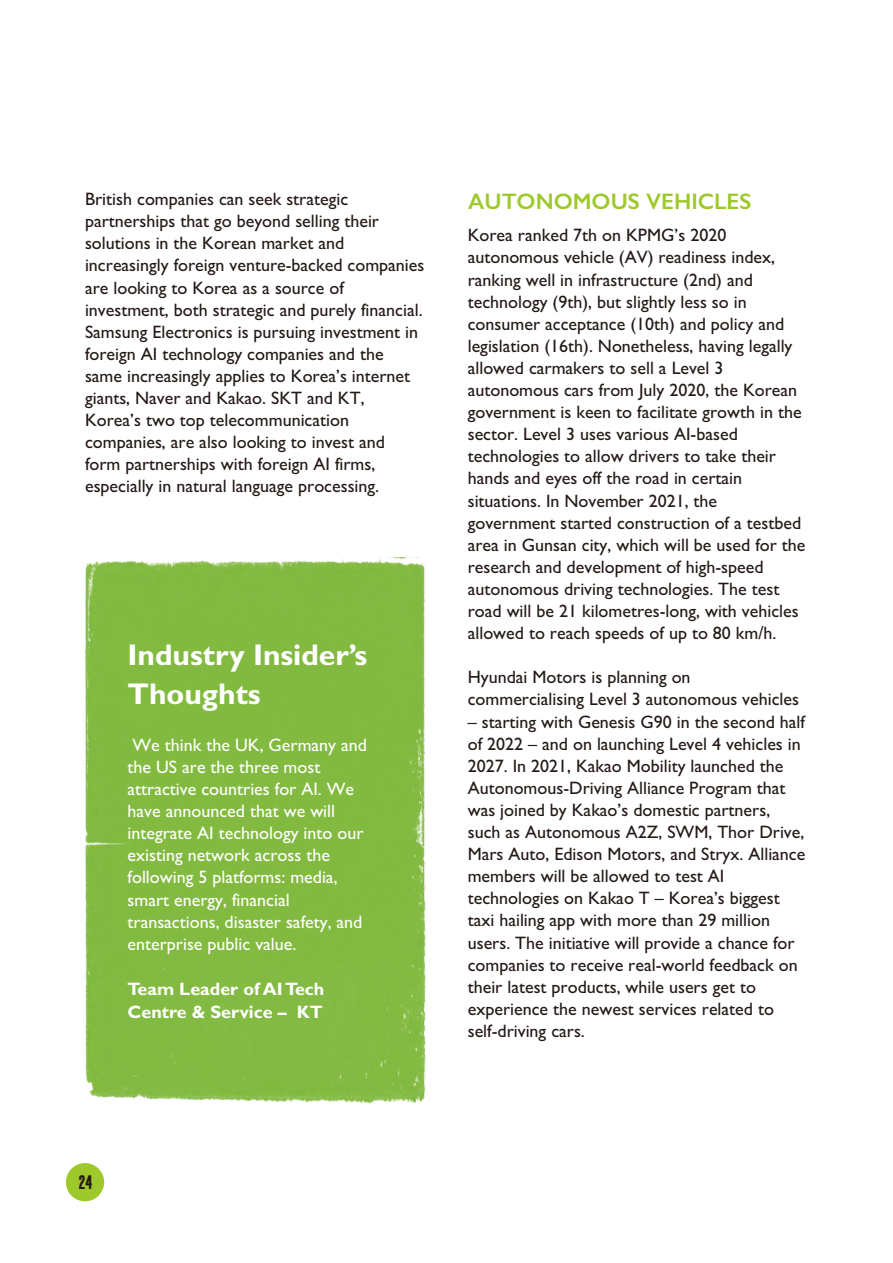
<style>
.page{position:relative;width:893px;height:1263px;background:#fff}
.page>*{position:absolute;margin:0;border:0;box-sizing:border-box;transform-origin:0 0}
.t1{font:700 30px/38.2px "Gill Sans";color:#fff}
.t2{font:600 22.5px "Gill Sans";color:#9ec92a}
.t3{font:18px/22px "Gill Sans";color:#231916}
.t4{font:18px/22px "Gill Sans";color:#fff}
.t5{font:700 18px/23px "Gill Sans";color:#fff}
.t6{font:18px "Daily Tabloid JNL";color:#231916}
</style>
<div class="page">
<div style="left:66px;top:1163px;width:38px;height:38px;background:#9ec92a;border-radius:50%"></div>
<div style="left:84px;top:557px;width:342px;height:547px;background:#82ba41"></div>
<p class="t3" style="left:85px;top:190px;width:341px">British companies can seek strategic partnerships that go beyond selling their solutions in the Korean market and increasingly foreign venture-backed companies are looking to Korea as a source of investment, both strategic and purely financial.<br>Samsung Electronics is pursuing investment in foreign AI technology companies and the same increasingly applies to Korea’s internet giants, Naver and Kakao. SKT and KT, Korea’s two top telecommunication companies, are also looking to invest and form partnerships with foreign AI firms, especially in natural language processing.</p>
<h1 class="t1" style="left:128px;top:639px;width:241px">Industry Insider’s<br>Thoughts</h1>
<p class="t4" style="left:128px;top:736px;width:241px">We think the UK, Germany and the US are the three most attractive countries for AI. We have announced that we will integrate AI technology into our existing network across the following 5 platforms: media, smart energy, financial transactions, disaster safety, and enterprise public value.</p>
<p class="t5" style="left:128px;top:979px;width:198px">Team Leader of AI Tech<br>Centre &amp; Service – KT</p>
<p class="t2" style="left:468px;top:193px;width:285px">AUTONOMOUS VEHICLES</p>
<p class="t3" style="left:468px;top:226px;width:339px">Korea ranked 7th on KPMG’s 2020 autonomous vehicle (AV) readiness index, ranking well in infrastructure (2nd) and technology (9th), but slightly less so in consumer acceptance (10th) and policy and legislation (16th). Nonetheless, having legally allowed carmakers to sell a Level 3 autonomous cars from July 2020, the Korean government is keen to facilitate growth in the sector. Level 3 uses various AI-based technologies to allow drivers to take their hands and eyes off the road in certain situations. In November 2021, the government started construction of a testbed area in Gunsan city, which will be used for the research and development of high-speed autonomous driving technologies. The test road will be 21 kilometres-long, with vehicles allowed to reach speeds of up to 80 km/h.</p>
<p class="t3" style="left:468px;top:668px;width:333px">Hyundai Motors is planning on commercialising Level 3 autonomous vehicles</p>
<p class="t3" style="left:468px;top:712px;width:339px">– starting with Genesis G90 in the second half of 2022 – and on launching Level 4 vehicles in 2027. In 2021, Kakao Mobility launched the Autonomous-Driving Alliance Program that was joined by Kakao’s domestic partners, such as Autonomous A2Z, SWM, Thor Drive, Mars Auto, Edison Motors, and Stryx. Alliance members will be allowed to test AI technologies on Kakao T – Korea’s biggest taxi hailing app with more than 29 million users. The initiative will provide a chance for companies to receive real-world feedback on their latest products, while users get to experience the newest services related to self-driving cars.</p>
<p class="t6" style="left:78px;top:1174px;width:15px">24</p>
</div>
